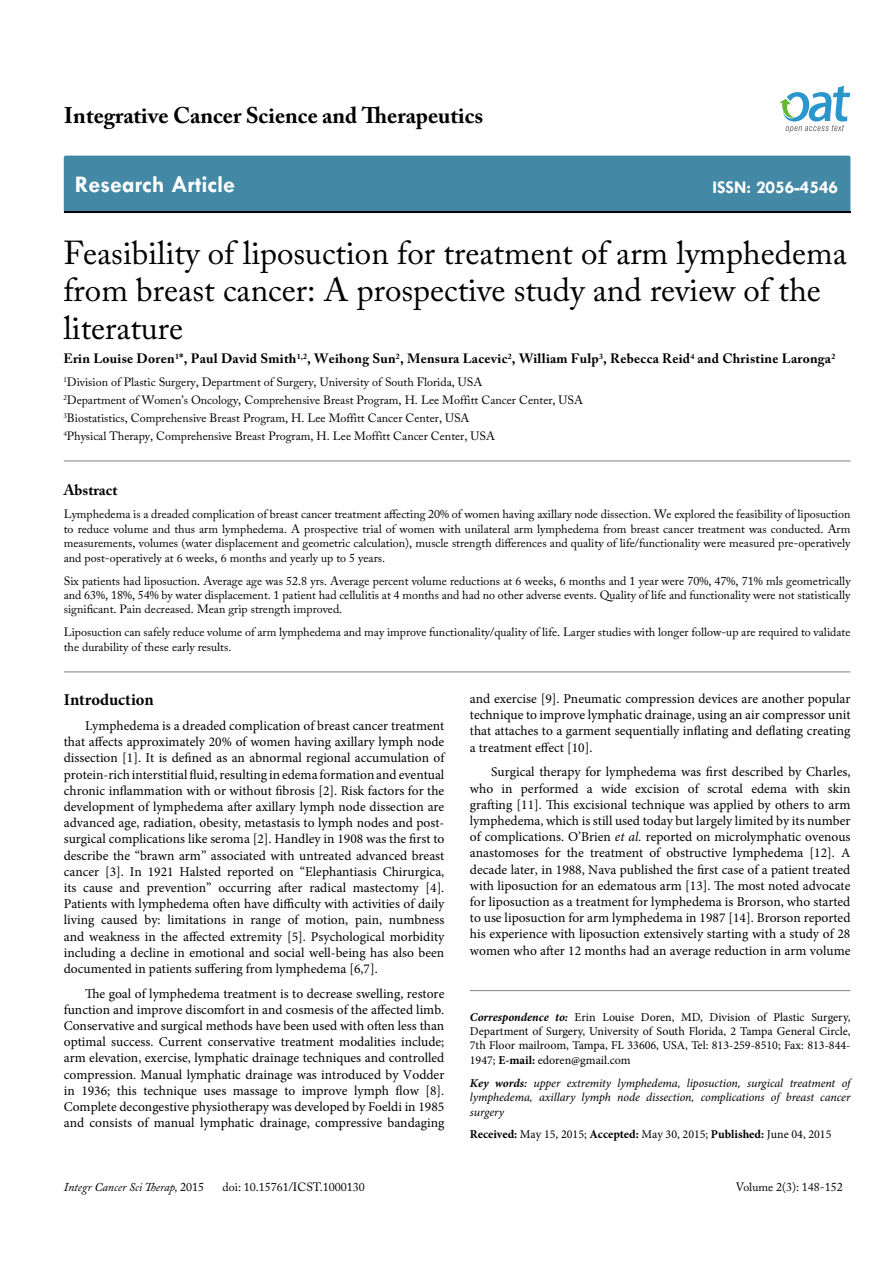
<style>
.page{position:relative;width:893px;height:1263px;background:#fff}
.page>*{position:absolute;margin:0;border:0;box-sizing:border-box;transform-origin:0 0}
.t1{font:33px/37.5px "Adobe Caslon Pro";color:#000}
.t2{font:700 24px "Tw Cen";color:#fff}
.t3{font:700 22.5px "Adobe Caslon Pro";color:#000}
.t4{font:700 18px "Tw Cen";color:#fff}
.t5{font:700 16.5px "Minion Pro";letter-spacing:-.005em;color:#000}
.t6{font:700 15px "Adobe Caslon Pro";color:#000}
.t7{font:13.5px/16.2px "Minion Pro";color:#000;text-align:justify}
.t8{font:700 13.5px "Adobe Caslon Pro";letter-spacing:.02em;color:#000}
.t9{font:12px/14.4px "Adobe Caslon Pro";color:#000}
.t10{font:12px/14.4px "Minion Pro";color:#000;text-align:justify}
.t11{font:italic 12px/14.4px "Minion Pro";letter-spacing:-.005em;color:#000;text-align:justify}
.t12{font:italic 12px "Adobe Caslon Pro";color:#000}
.s1{font-style:italic}
.s2{font-weight:700;font-style:italic}
.s3{font-weight:700}
.s4{font-weight:600}
.s5{font-style:normal}
</style>
<div class="page">
<div style="left:64px;top:156px;width:786px;height:56px;background:#4389a5"></div>
<svg style="left:779px;top:86px;width:71px;height:47px"></svg>
<hr style="left:64px;top:672px;width:786px;height:1px;background:#808285">
<hr style="left:64px;top:461px;width:786px;height:1px;background:#808285">
<hr style="left:470px;top:990px;width:380px;height:1px;background:#808285">
<h3 class="t3" style="left:64px;top:102px;width:421px">Integrative Cancer Science and Therapeutics</h3>
<h2 class="t2" style="left:75px;top:170px;width:162px">Research Article</h2>
<h3 class="t4" style="left:712px;top:176px;width:127px">ISSN: 2056-4546</h3>
<h1 class="t1" style="left:63px;top:234px;width:785px">Feasibility of liposuction for treatment of arm lymphedema from breast cancer: A prospective study and review of the literature</h1>
<p class="t8" style="left:63px;top:351px;width:773px">Erin Louise Doren<sup>1</sup>*, Paul David Smith<sup>1,2</sup>, Weihong Sun<sup>2</sup>, Mensura Lacevic<sup>2</sup>, William Fulp<sup>3</sup>, Rebecca Reid<sup>4</sup> and Christine Laronga<sup>2</sup></p>
<p class="t9" style="left:63px;top:372px;width:521px;line-height:18px"><sup>1</sup>Division of Plastic Surgery, Department of Surgery, University of South Florida, USA<br><sup>2</sup>Department of Women’s Oncology, Comprehensive Breast Program, H. Lee Moffitt Cancer Center, USA <sup>3</sup>Biostatistics, Comprehensive Breast Program, H. Lee Moffitt Cancer Center, USA<br><sup>4</sup>Physical Therapy, Comprehensive Breast Program, H. Lee Moffitt Cancer Center, USA</p>
<p class="t6" style="left:64px;top:481px;width:55px">Abstract</p>
<p class="t9" style="left:64px;top:507px;width:788px;text-align:justify">Lymphedema is a dreaded complication of breast cancer treatment affecting 20% of women having axillary node dissection. We explored the feasibility of liposuction to reduce volume and thus arm lymphedema. A prospective trial of women with unilateral arm lymphedema from breast cancer treatment was conducted. Arm measurements, volumes (water displacement and geometric calculation), muscle strength differences and quality of life/functionality were measured pre-operatively and post-operatively at 6 weeks, 6 months and yearly up to 5 years.</p>
<p class="t9" style="left:64px;top:573px;width:788px;text-align:justify">Six patients had liposuction. Average age was 52.8 yrs. Average percent volume reductions at 6 weeks, 6 months and 1 year were 70%, 47%, 71% mls geometrically and 63%, 18%, 54% by water displacement. 1 patient had cellulitis at 4 months and had no other adverse events. Quality of life and functionality were not statistically significant. Pain decreased. Mean grip strength improved.</p>
<p class="t9" style="left:64px;top:625px;width:788px">Liposuction can safely reduce volume of arm lymphedema and may improve functionality/quality of life. Larger studies with longer follow-up are required to validate the durability of these early results.</p>
<p class="t5" style="left:64px;top:688px;width:91px">Introduction</p>
<p class="t7" style="left:64px;top:717px;width:382px;text-indent:21px">Lymphedema is a dreaded complication of breast cancer treatment that affects approximately 20% of women having axillary lymph node dissection [1]. It is defined as an abnormal regional accumulation of protein-rich interstitial fluid, resulting in edema formation and eventual chronic inflammation with or without fibrosis [2]. Risk factors for the development of lymphedema after axillary lymph node dissection are advanced age, radiation, obesity, metastasis to lymph nodes and post&shy;surgical complications like seroma [2]. Handley in 1908 was the first to describe the “brawn arm” associated with untreated advanced breast cancer [3]. In 1921 Halsted reported on “Elephantiasis Chirurgica, its cause and prevention” occurring after radical mastectomy [4].<br>Patients with lymphedema often have difficulty with activities of daily living caused by: limitations in range of motion, pain, numbness and weakness in the affected extremity [5]. Psychological morbidity including a decline in emotional and social well-being has also been documented in patients suffering from lymphedema [6,7].</p>
<p class="t7" style="left:64px;top:985px;width:382px;text-indent:21px">The goal of lymphedema treatment is to decrease swelling, restore function and improve discomfort in and cosmesis of the affected limb.<br>Conservative and surgical methods have been used with often less than optimal success. Current conservative treatment modalities include; arm elevation, exercise, lymphatic drainage techniques and controlled compression. Manual lymphatic drainage was introduced by Vodder in 1936; this technique uses massage to improve lymph flow [8].<br>Complete decongestive physiotherapy was developed by Foeldi in 1985 and consists of manual lymphatic drainage, compressive bandaging</p>
<p class="t7" style="left:470px;top:691px;width:382px">and exercise [9]. Pneumatic compression devices are another popular technique to improve lymphatic drainage, using an air compressor unit that attaches to a garment sequentially inflating and deflating creating a treatment effect [10].</p>
<p class="t7" style="left:470px;top:764px;width:382px;text-indent:21px">Surgical therapy for lymphedema was first described by Charles, who in performed a wide excision of scrotal edema with skin grafting [11]. This excisional technique was applied by others to arm lymphedema, which is still used today but largely limited by its number of complications. O’Brien <span class="s1">et al.</span> reported on microlymphatic ovenous anastomoses for the treatment of obstructive lymphedema [12]. A decade later, in 1988, Nava published the first case of a patient treated with liposuction for an edematous arm [13]. The most noted advocate for liposuction as a treatment for lymphedema is Brorson, who started to use liposuction for arm lymphedema in 1987 [14]. Brorson reported his experience with liposuction extensively starting with a study of 28 women who after 12 months had an average reduction in arm volume</p>
<p class="t10" style="left:470px;top:1010px;width:382px"><span class="s2">Correspondence to:</span> Erin Louise Doren, MD, Division of Plastic Surgery, Department of Surgery, University of South Florida, 2 Tampa General Circle, 7th Floor mailroom, Tampa, FL 33606, USA, Tel: 813-259-8510; Fax: 813-844- 1947; <span class="s3">E-mail:</span> edoren@gmail.com</p>
<p class="t11" style="left:470px;top:1076px;width:382px"><span class="s3">Key words</span><span class="s4">:</span> upper extremity lymphedema, liposuction, surgical treatment of lymphedema, axillary lymph node dissection, complications of breast cancer surgery</p>
<p class="t10" style="left:470px;top:1127px;width:363px"><span class="s3">Received:</span> May 15, 2015; <span class="s3">Accepted:</span> May 30, 2015; <span class="s3">Published:</span> June 04, 2015</p>
<p class="t12" style="left:64px;top:1180px;width:142px">Integr Cancer Sci Therap, <span class="s5">2015</span></p>
<p class="t9" style="left:223px;top:1180px;width:144px">doi: 10.15761/ICST.1000130</p>
<p class="t9" style="left:736px;top:1180px;width:108px">Volume 2(3): 148-152</p>
</div>
